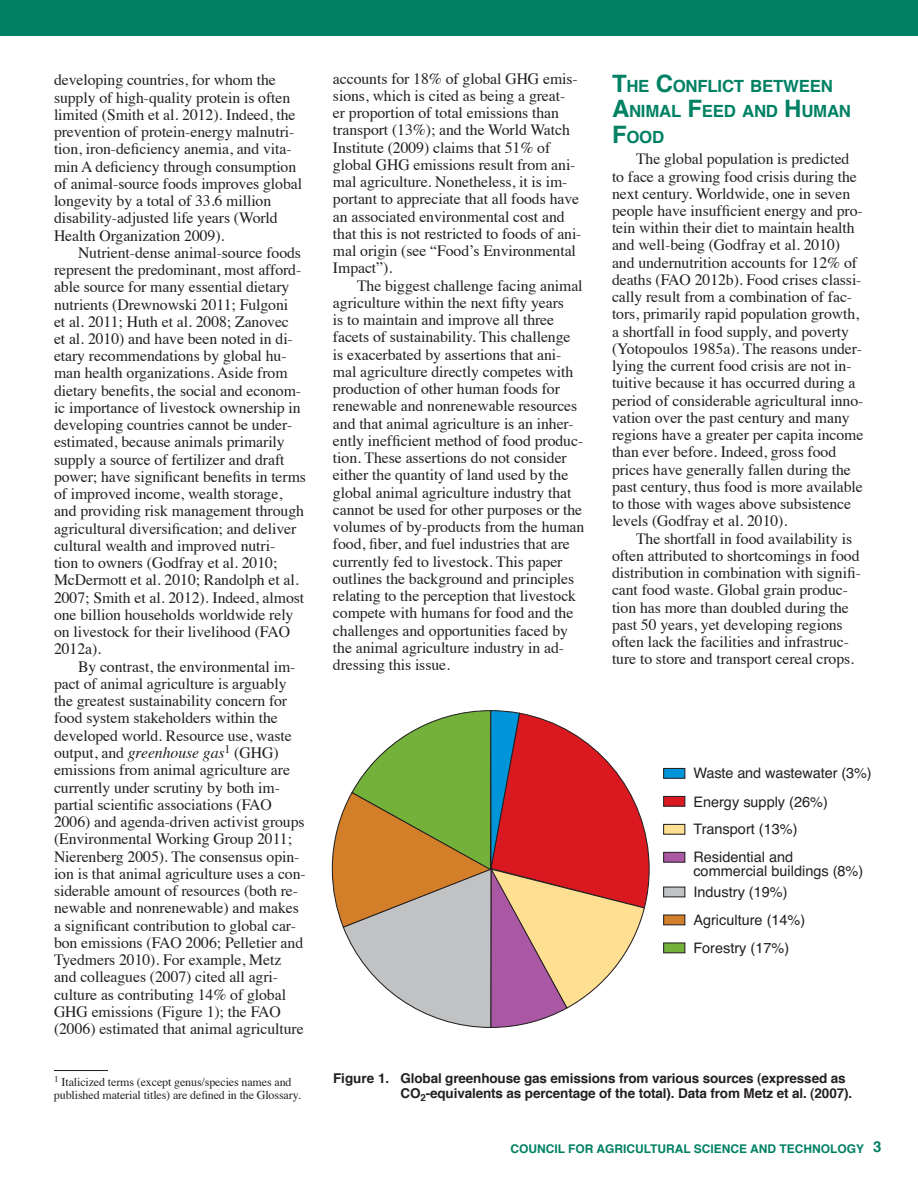
<style>
.page{position:relative;width:918px;height:1188px;background:#fff}
.page>*{position:absolute;margin:0;border:0;box-sizing:border-box;transform-origin:0 0}
.Inside_Level_1_Headi{font:700 16.8px/25.5px "Helvetica";letter-spacing:-.015em;color:#008164}
.Body{font:15.75px/17.2px "Times";letter-spacing:-.005em;color:#231f20}
.t1{font:700 15px "Helvetica";color:#008164}
.t2{font:14.55px/27.8px "Helvetica";color:#231f20}
.Table_head{font:700 13.5px/15px "Helvetica";letter-spacing:-.01em;color:#231f20}
.Footnote{font:12px/13.5px "Times";letter-spacing:-.01em;color:#231f20}
.t3{font:700 12px "Helvetica";color:#008164}
.s1{font-style:italic}
.s2{font-size:24px}
</style>
<div class="page">
<div style="left:0;top:0;width:918px;height:36px;background:#008164"></div>
<div style="left:663px;top:768px;width:22px;height:11px;background:#0095d9;border:1px solid #231f20"></div>
<div style="left:663px;top:796px;width:22px;height:11px;background:#d9181f;border:1px solid #231f20"></div>
<div style="left:663px;top:824px;width:22px;height:11px;background:#ffe092;border:1px solid #231f20"></div>
<div style="left:663px;top:852px;width:22px;height:11px;background:#aa58a3;border:1px solid #231f20"></div>
<svg style="left:332px;top:710px;width:318px;height:318px"></svg>
<div style="left:663px;top:887px;width:22px;height:10px;background:#c1c2c4;border:1px solid #231f20"></div>
<svg style="left:663px;top:914px;width:22px;height:11px"></svg>
<div style="left:663px;top:942px;width:22px;height:11px;background:#73b13b;border:1px solid #231f20"></div>
<hr style="left:54px;top:1070px;width:54px;height:1px;background:#231f20">
<p class="Body" style="left:54px;top:70px;width:250px">developing countries, for whom the supply of high-quality protein is often limited (Smith et al. 2012). Indeed, the prevention of protein-energy malnutri&shy;tion, iron-deficiency anemia, and vita&shy;min A deficiency through consumption of animal-source foods improves global longevity by a total of 33.6 million disability-adjusted life years (World Health Organization 2009).</p>
<p class="Body" style="left:54px;top:243px;width:254px;text-indent:24px">Nutrient-dense animal-source foods represent the predominant, most afford&shy;able source for many essential dietary nutrients (Drewnowski 2011; Fulgoni<br>et al. 2011; Huth et al. 2008; Zanovec<br>et al. 2010) and have been noted in di&shy;etary recommendations by global hu&shy;man health organizations. Aside from dietary benefits, the social and econom&shy;ic importance of livestock ownership in developing countries cannot be under&shy;estimated, because animals primarily supply a source of fertilizer and draft power; have significant benefits in terms of improved income, wealth storage, and providing risk management through agricultural diversification; and deliver cultural wealth and improved nutri-<br>tion to owners (Godfray et al. 2010; McDermott et al. 2010; Randolph et al.<br>2007; Smith et al. 2012). Indeed, almost one billion households worldwide rely on livestock for their livelihood (FAO 2012a).</p>
<p class="Body" style="left:54px;top:656px;width:253px;text-indent:24px">By contrast, the environmental im&shy;pact of animal agriculture is arguably the greatest sustainability concern for food system stakeholders within the developed world. Resource use, waste output, and <span class="s1">greenhouse gas</span><sup>1</sup> (GHG) emissions from animal agriculture are currently under scrutiny by both im&shy;partial scientific associations (FAO 2006) and agenda-driven activist groups (Environmental Working Group 2011; Nierenberg 2005). The consensus opin&shy;ion is that animal agriculture uses a con&shy;siderable amount of resources (both re&shy;newable and nonrenewable) and makes a significant contribution to global car&shy;bon emissions (FAO 2006; Pelletier and Tyedmers 2010). For example, Metz and colleagues (2007) cited all agri&shy;culture as contributing 14% of global GHG emissions (Figure 1); the FAO (2006) estimated that animal agriculture</p>
<p class="Footnote" style="left:54px;top:1074px;width:248px"><sup>1</sup> Italicized terms (except genus/species names and published material titles) are defined in the Glossary.</p>
<p class="Body" style="left:333px;top:68px;width:250px">accounts for 18% of global GHG emis&shy;sions, which is cited as being a great-<br>er proportion of total emissions than transport (13%); and the World Watch Institute (2009) claims that 51% of global GHG emissions result from ani&shy;mal agriculture. Nonetheless, it is im&shy;portant to appreciate that all foods have an associated environmental cost and that this is not restricted to foods of ani&shy;mal origin (see “Food’s Environmental Impact”).</p>
<p class="Body" style="left:333px;top:275px;width:253px;text-indent:24px">The biggest challenge facing animal agriculture within the next fifty years<br>is to maintain and improve all three facets of sustainability. This challenge is exacerbated by assertions that ani&shy;mal agriculture directly competes with production of other human foods for renewable and nonrenewable resources and that animal agriculture is an inher&shy;ently inefficient method of food produc&shy;tion. These assertions do not consider either the quantity of land used by the global animal agriculture industry that cannot be used for other purposes or the volumes of by-products from the human food, fiber, and fuel industries that are currently fed to livestock. This paper outlines the background and principles relating to the perception that livestock compete with humans for food and the challenges and opportunities faced by the animal agriculture industry in ad&shy;dressing this issue.</p>
<p class="Inside_Level_1_Headi" style="left:612px;top:73px;width:241px"><span class="s2">T</span>HE <span class="s2">C</span>ONFLICT BETWEEN<br><span class="s2">A</span>NIMAL <span class="s2">F</span>EED AND <span class="s2">H</span> UMAN<br><span class="s2">F</span>OOD</p>
<p class="Body" style="left:612px;top:149px;width:253px;text-indent:24px">The global population is predicted to face a growing food crisis during the next century. Worldwide, one in seven people have insufficient energy and pro&shy;tein within their diet to maintain health and well-being (Godfray et al. 2010) and undernutrition accounts for 12% of deaths (FAO 2012b). Food crises classi&shy;cally result from a combination of fac&shy;tors, primarily rapid population growth, a shortfall in food supply, and poverty (Yotopoulos 1985a). The reasons under&shy;lying the current food crisis are not in&shy;tuitive because it has occurred during a period of considerable agricultural inno&shy;vation over the past century and many regions have a greater per capita income than ever before. Indeed, gross food prices have generally fallen during the past century, thus food is more available to those with wages above subsistence levels (Godfray et al. 2010).</p>
<p class="Body" style="left:612px;top:528px;width:250px;text-indent:24px">The shortfall in food availability is often attributed to shortcomings in food distribution in combination with signifi&shy;cant food waste. Global grain produc&shy;tion has more than doubled during the past 50 years, yet developing regions often lack the facilities and infrastruc&shy;ture to store and transport cereal crops.</p>
<p class="t2" style="left:693px;top:760px;width:180px">Waste and wastewater (3%)<br>Energy supply (26%)<br>Transport (13%)<br>Residential and</p>
<p class="t2" style="left:693px;top:861px;width:171px;line-height:20.7px">commercial buildings (8%)<br>Industry (19%)</p>
<p class="t2" style="left:693px;top:906px;width:113px;line-height:28.5px">Agriculture (14%)<br>Forestry (17%)</p>
<p class="Table_head" style="left:400px;top:1071px;width:453px;text-indent:-68px">Figure 1. Global greenhouse gas emissions from various sources (expressed as<br>CO<sub>2</sub>-equivalents as percentage of the total). Data from Metz et al. (2007).</p>
<p class="t3" style="left:510px;top:1139px;width:355px">COUNCIL FOR AGRICULTURAL SCIENCE AND TECHNOLOGY</p>
<p class="t1" style="left:873px;top:1135px;width:10px">3</p>
</div>
